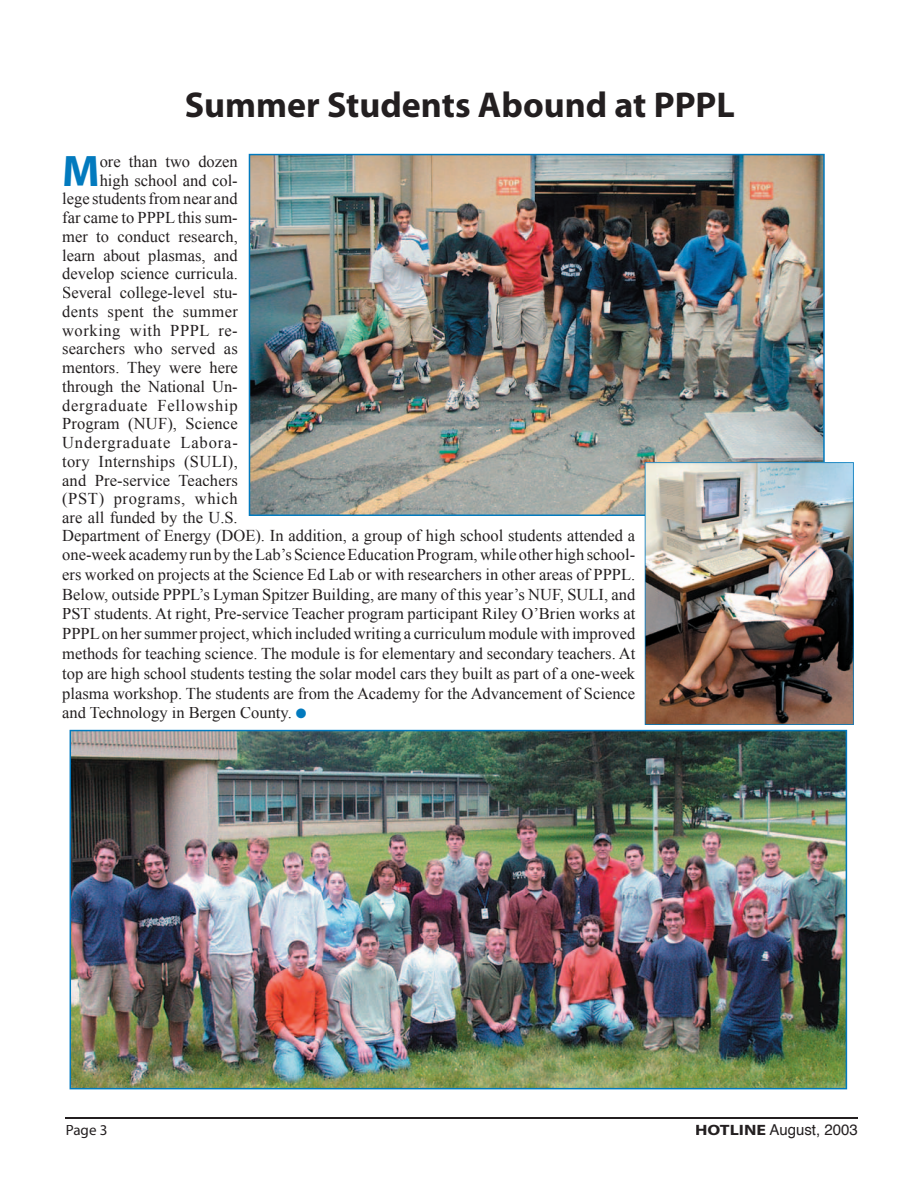
<style>
.page{position:relative;width:918px;height:1188px;background:#fff}
.page>*{position:absolute;margin:0;border:0;box-sizing:border-box;transform-origin:0 0}
.t1{font:700 44.25px "Myriad";color:#027abe}
.t2{font:700 36px "Myriad";color:#231f20}
.t3{font:16.5px "Times New Roman";color:#231f20}
.t4{font:16.5px "Times New Roman";letter-spacing:.02em;color:#231f20}
.t5{font:16.5px "Times New Roman";letter-spacing:.045em;color:#231f20}
.t6{font:16.5px "Times New Roman";letter-spacing:.055em;color:#231f20}
.t7{font:16.5px "Times New Roman";letter-spacing:.025em;color:#231f20}
.t8{font:16.5px "Times New Roman";letter-spacing:.04em;color:#231f20}
.t9{font:16.5px "Times New Roman";letter-spacing:.035em;color:#231f20}
.t10{font:15px "Helvetica";color:#231f20}
.t11{font:15px "Myriad";color:#231f20}
.s1{color:#027abe}
.s2{font-family:"Myriad";font-weight:700}
</style>
<div class="page">
<hr style="left:66px;top:1117px;width:792px;height:1px;background:#231f20">
<img style="left:71px;top:731px;width:775px;height:357px">
<hr style="left:70px;top:731px;width:1px;height:358px;background:#027abe">
<hr style="left:70px;top:1088px;width:776px;height:1px;background:#027abe">
<hr style="left:846px;top:731px;width:1px;height:358px;background:#027abe">
<hr style="left:70px;top:730px;width:776px;height:1px;background:#027abe">
<img style="left:250px;top:155px;width:573px;height:359px">
<hr style="left:249px;top:155px;width:1px;height:360px;background:#027abe">
<hr style="left:249px;top:514px;width:575px;height:2px;background:#027abe">
<hr style="left:823px;top:155px;width:2px;height:360px;background:#027abe">
<hr style="left:249px;top:154px;width:575px;height:1px;background:#027abe">
<img style="left:646px;top:463px;width:207px;height:261px">
<hr style="left:645px;top:463px;width:1px;height:262px;background:#027abe">
<hr style="left:645px;top:724px;width:208px;height:1px;background:#027abe">
<hr style="left:853px;top:463px;width:1px;height:262px;background:#027abe">
<hr style="left:645px;top:462px;width:208px;height:1px;background:#027abe">
<h2 class="t2" style="left:185px;top:86px;width:552px">Summer Students Abound at PPPL</h2>
<h1 class="t1" style="left:62px;top:148px;width:39px">M</h1>
<p class="t3" style="left:100px;top:152px;width:140px">ore than two dozen</p>
<p class="t3" style="left:100px;top:171px;width:140px">high school and col-</p>
<p class="t3" style="left:62px;top:189px;width:177px">lege students from near and</p>
<p class="t3" style="left:62px;top:208px;width:177px">far came to PPPL this sum-</p>
<p class="t3" style="left:62px;top:227px;width:177px">mer to conduct research,</p>
<p class="t3" style="left:62px;top:246px;width:177px">learn about plasmas, and</p>
<p class="t3" style="left:62px;top:264px;width:177px">develop science curricula.</p>
<p class="t3" style="left:62px;top:283px;width:177px">Several college-level stu-</p>
<p class="t7" style="left:62px;top:302px;width:177px">dents spent the summer</p>
<p class="t9" style="left:62px;top:321px;width:177px">working with PPPL re-</p>
<p class="t3" style="left:62px;top:339px;width:177px">searchers who served as</p>
<p class="t3" style="left:62px;top:358px;width:177px">mentors. They were here</p>
<p class="t3" style="left:62px;top:377px;width:177px">through the National Un-</p>
<p class="t5" style="left:62px;top:396px;width:177px">dergraduate Fellowship</p>
<p class="t3" style="left:62px;top:414px;width:177px">Program (NUF), Science</p>
<p class="t6" style="left:62px;top:433px;width:177px">Undergraduate Labora-</p>
<p class="t4" style="left:62px;top:452px;width:177px">tory Internships (SULI),</p>
<p class="t3" style="left:62px;top:471px;width:177px">and Pre-service Teachers</p>
<p class="t8" style="left:62px;top:489px;width:177px">(PST) programs, which</p>
<p class="t3" style="left:62px;top:508px;width:177px">are all funded by the U.S.</p>
<p class="t3" style="left:62px;top:526px;width:574px">Department of Energy (DOE). In addition, a group of high school students attended a</p>
<p class="t3" style="left:62px;top:545px;width:575px">one-week academy run by the Lab’s Science Education Program, while other high school-</p>
<p class="t3" style="left:62px;top:565px;width:574px">ers worked on projects at the Science Ed Lab or with researchers in other areas of PPPL.</p>
<p class="t3" style="left:62px;top:585px;width:574px">Below, outside PPPL’s Lyman Spitzer Building, are many of this year’s NUF, SULI, and</p>
<p class="t3" style="left:62px;top:604px;width:575px">PST students. At right, Pre-service Teacher program participant Riley O’Brien works at</p>
<p class="t3" style="left:62px;top:624px;width:574px">PPPL on her summer project, which included writing a curriculum module with improved</p>
<p class="t3" style="left:62px;top:644px;width:574px">methods for teaching science. The module is for elementary and secondary teachers. At</p>
<p class="t3" style="left:62px;top:664px;width:574px">top are high school students testing the solar model cars they built as part of a one-week</p>
<p class="t3" style="left:62px;top:684px;width:574px">plasma workshop. The students are from the Academy for the Advancement of Science</p>
<p class="t3" style="left:62px;top:703px;width:246px">and Technology in Bergen County. <span class="s1">●</span></p>
<p class="t11" style="left:66px;top:1123px;width:43px">Page 3</p>
<p class="t10" style="left:695px;top:1120px;width:164px"><span class="s2">HOTLINE</span> August, 2003</p>
</div>
